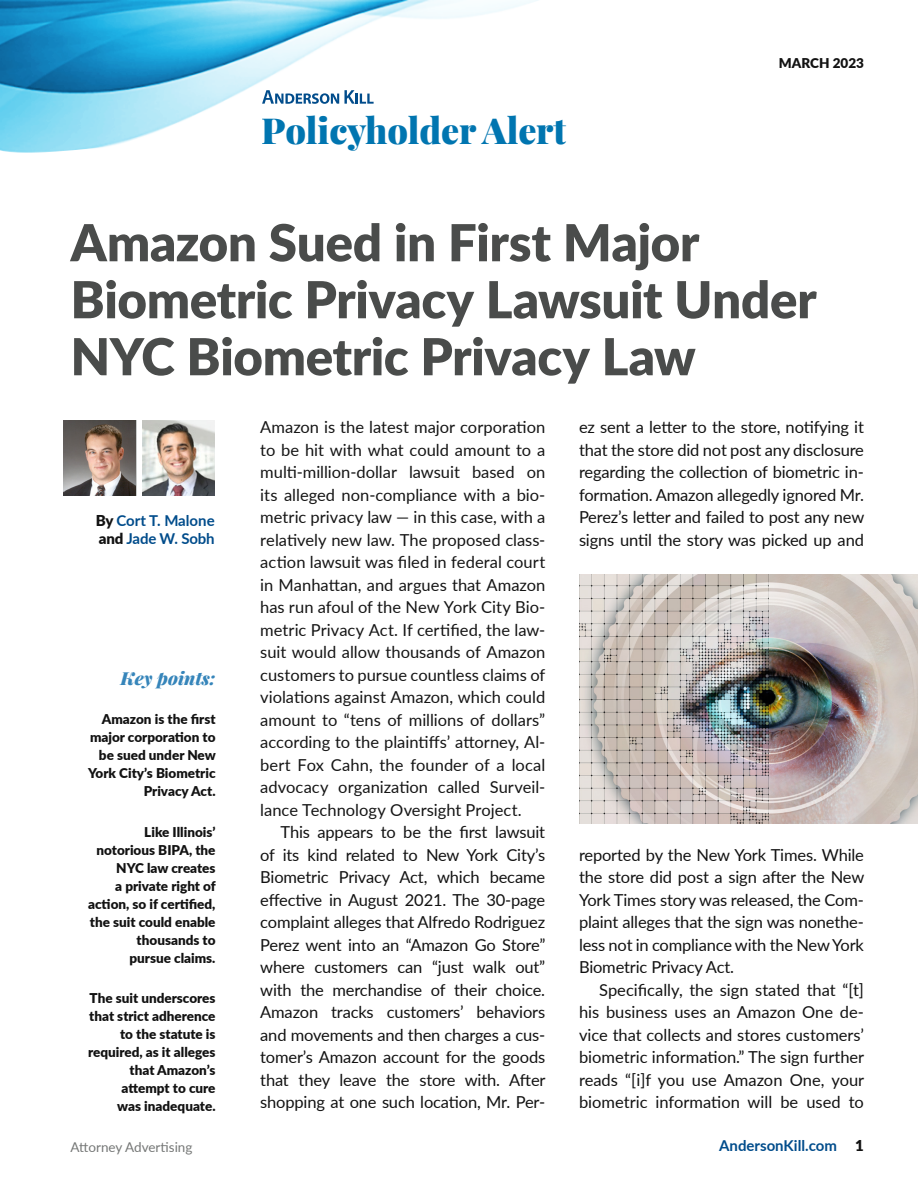
<style>
.page{position:relative;width:918px;height:1188px;background:#fff}
.page>*{position:absolute;margin:0;border:0;box-sizing:border-box;transform-origin:0 0}
.Headline{font:900 51px/57px "Lato";letter-spacing:-.005em;color:#4a4c4b}
.t1{font:900 36px "Playfair Display";letter-spacing:-.01em;color:#0075b0}
.Display_title{font:italic 900 18px "Playfair Display";color:#3685ba}
.Body_Text{font:16.5px/22.5px "Lato";letter-spacing:-.01em;color:#121212;text-align:justify}
.First_paragraph_flus{font:16.5px/22.5px "Lato";color:#151515;text-align:justify}
.Author{font:700 15px/18px "Lato";color:#014c8b}
.Subheadline{font:900 13.5px/18px "Lato";color:#121212;text-align:right}
.t2{font:13.5px "Lato";color:#757776}
.s1{font-weight:900;color:#121212}
</style>
<div class="page">
<img style="left:579px;top:574px;width:339px;height:250px">
<img style="left:0;top:0;width:538px;height:153px">
<svg style="left:262px;top:90px;width:112px;height:14px"></svg>
<img style="left:64px;top:420px;width:72px;height:76px">
<img style="left:143px;top:420px;width:72px;height:76px">
<h2 class="t1" style="left:262px;top:102px;width:306px">Policyholder Alert</h2>
<p class="Subheadline" style="left:779px;top:53px;width:87px">MARCH 2023</p>
<p class="Headline" style="left:71px;top:212px;width:748px">Amazon Sued in First Major<br>Biometric Privacy Lawsuit Under<br>NYC Biometric Privacy Law</p>
<p class="Author" style="left:96px;top:511px;width:120px"><span class="s1">By</span> Cort T. Malone <span class="s1">and</span> Jade W. Sobh</p>
<p class="Display_title" style="left:121px;top:664px;width:97px">Key points:</p>
<p class="Subheadline" style="left:88px;top:709px;width:129px">Amazon is the first major corporation to be sued under New<br>York City’s Biometric<br>Privacy Act.</p>
<p class="Subheadline" style="left:88px;top:822px;width:129px">Like Illinois’ notorious BIPA, the<br>NYC law creates<br>a private right of action, so if certified, the suit could enable thousands to<br>pursue claims.</p>
<p class="Subheadline" style="left:88px;top:989px;width:129px">The suit underscores that strict adherence to the statute is required, as it alleges that Amazon’s attempt to cure<br>was inadequate.</p>
<p class="First_paragraph_flus" style="left:260px;top:415px;width:287px">Amazon is the latest major corporation to be hit with what could amount to a multi-million-dollar lawsuit based on its alleged non-compliance with a bio&shy;metric privacy law — in this case, with a relatively new law. The proposed class&shy;action lawsuit was filed in federal court in Manhattan, and argues that Amazon has run afoul of the New York City Bio&shy;metric Privacy Act. If certified, the law&shy;suit would allow thousands of Amazon customers to pursue countless claims of violations against Amazon, which could amount to “tens of millions of dollars” according to the plaintiffs’ attorney, Al&shy;bert Fox Cahn, the founder of a local advocacy organization called Surveil&shy;lance Technology Oversight Project.</p>
<p class="Body_Text" style="left:260px;top:820px;width:287px;text-indent:20px">This appears to be the first lawsuit of its kind related to New York City’s Biometric Privacy Act, which became effective in August 2021. The 30-page complaint alleges that Alfredo Rodriguez Perez went into an “Amazon Go Store” where customers can “just walk out” with the merchandise of their choice.<br>Amazon tracks customers’ behaviors and movements and then charges a cus&shy;tomer’s Amazon account for the goods that they leave the store with. After shopping at one such location, Mr. Per-</p>
<p class="Body_Text" style="left:579px;top:415px;width:287px">ez sent a letter to the store, notifying it that the store did not post any disclosure regarding the collection of biometric in&shy;formation. Amazon allegedly ignored Mr.<br>Perez’s letter and failed to post any new signs until the story was picked up and</p>
<p class="Body_Text" style="left:579px;top:843px;width:287px">reported by the New York Times. While the store did post a sign after the New York Times story was released, the Com&shy;plaint alleges that the sign was nonethe&shy;less not in compliance with the New York Biometric Privacy Act.</p>
<p class="Body_Text" style="left:579px;top:978px;width:287px;text-indent:20px">Specifically, the sign stated that “[t] his business uses an Amazon One de&shy;vice that collects and stores customers’ biometric information.” The sign further reads “[i]f you use Amazon One, your biometric information will be used to</p>
<p class="t2" style="left:71px;top:1137px;width:123px">Attorney Advertising</p>
<p class="Author" style="left:719px;top:1135px;width:146px">AndersonKill.com <span class="s1">1</span></p>
</div>
